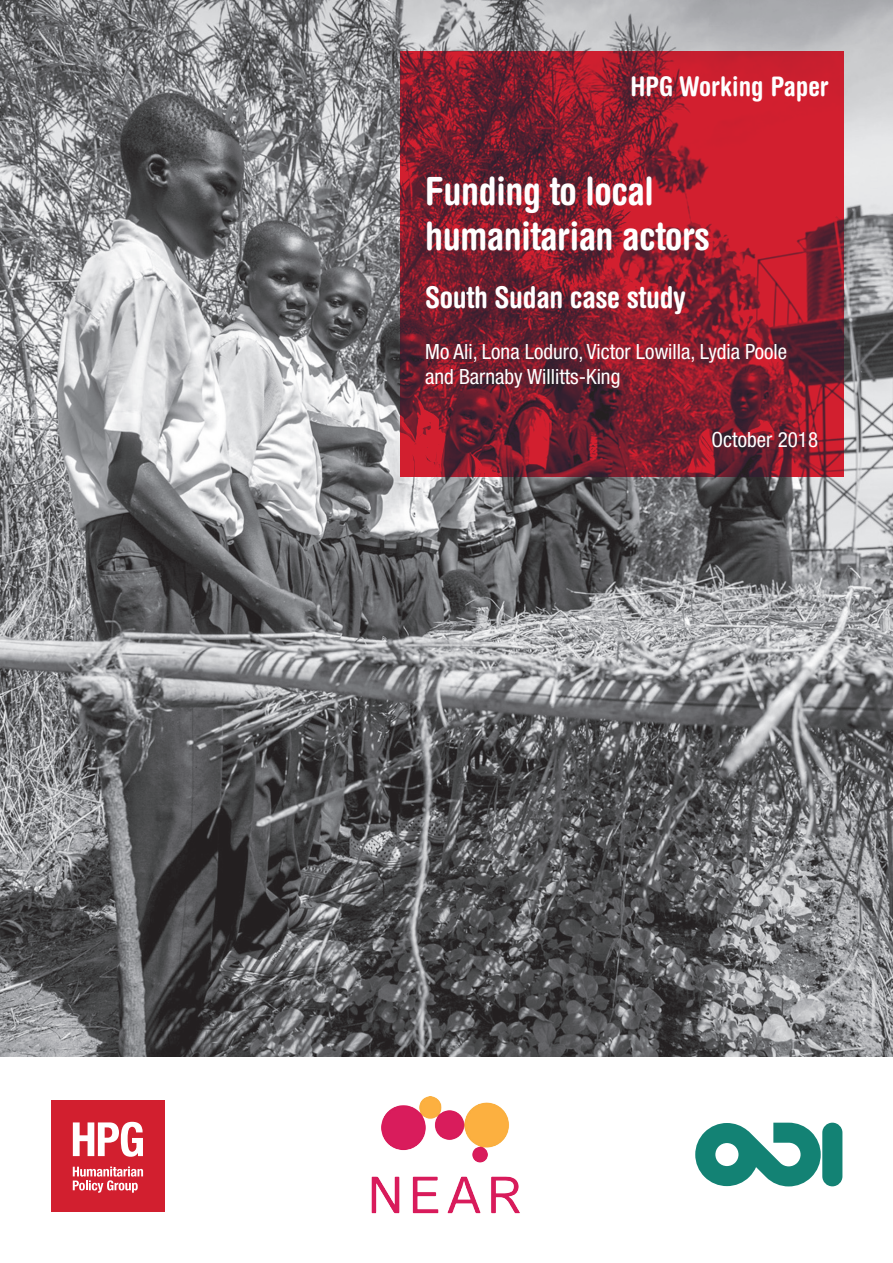
<style>
.page{position:relative;width:893px;height:1263px;background:#fff}
.page>*{position:absolute;margin:0;border:0;box-sizing:border-box;transform-origin:0 0}
.t1{font:700 condensed 39px/45px "Helvetica Rounded LT Std";letter-spacing:-.01em;color:#fff}
.Subtitle{font:700 condensed 30px "Helvetica Rounded LT Std";letter-spacing:-.01em;color:#fff}
.t2{font:700 condensed 27px "Helvetica Rounded LT Std";color:#fff}
.Authors{font:condensed 21px/25.5px "Helvetica Neue LT Std";color:#fff}
.Body_text{font:condensed 21px "Helvetica Neue LT Std";color:#fff}
</style>
<div class="page">
<img style="left:0;top:0;width:893px;height:1057px">
<svg style="left:400px;top:51px;width:444px;height:425px;background:#8d1f2e"></svg>
<svg style="left:695px;top:1123px;width:126px;height:63px"></svg>
<div style="left:822px;top:1123px;width:20px;height:63px;background:#138274;border-radius:10px"></div>
<div style="left:51px;top:1100px;width:113px;height:112px;background:#d21f2f"></div>
<svg style="left:73px;top:1122px;width:70px;height:35px"></svg>
<svg style="left:73px;top:1166px;width:70px;height:27px"></svg>
<img style="left:371px;top:1096px;width:149px;height:118px">
<p class="t2" style="left:631px;top:70px;width:200px">HPG Working Paper</p>
<p class="t1" style="left:425px;top:168px;width:286px">Funding to local humanitarian actors</p>
<p class="Subtitle" style="left:425px;top:279px;width:262px">South Sudan case study</p>
<p class="Authors" style="left:425px;top:338px;width:363px">Mo Ali, Lona Loduro, Victor Lowilla, Lydia Poole and Barnaby Willitts-King</p>
<p class="Body_text" style="left:712px;top:427px;width:108px">October 2018</p>
</div>
